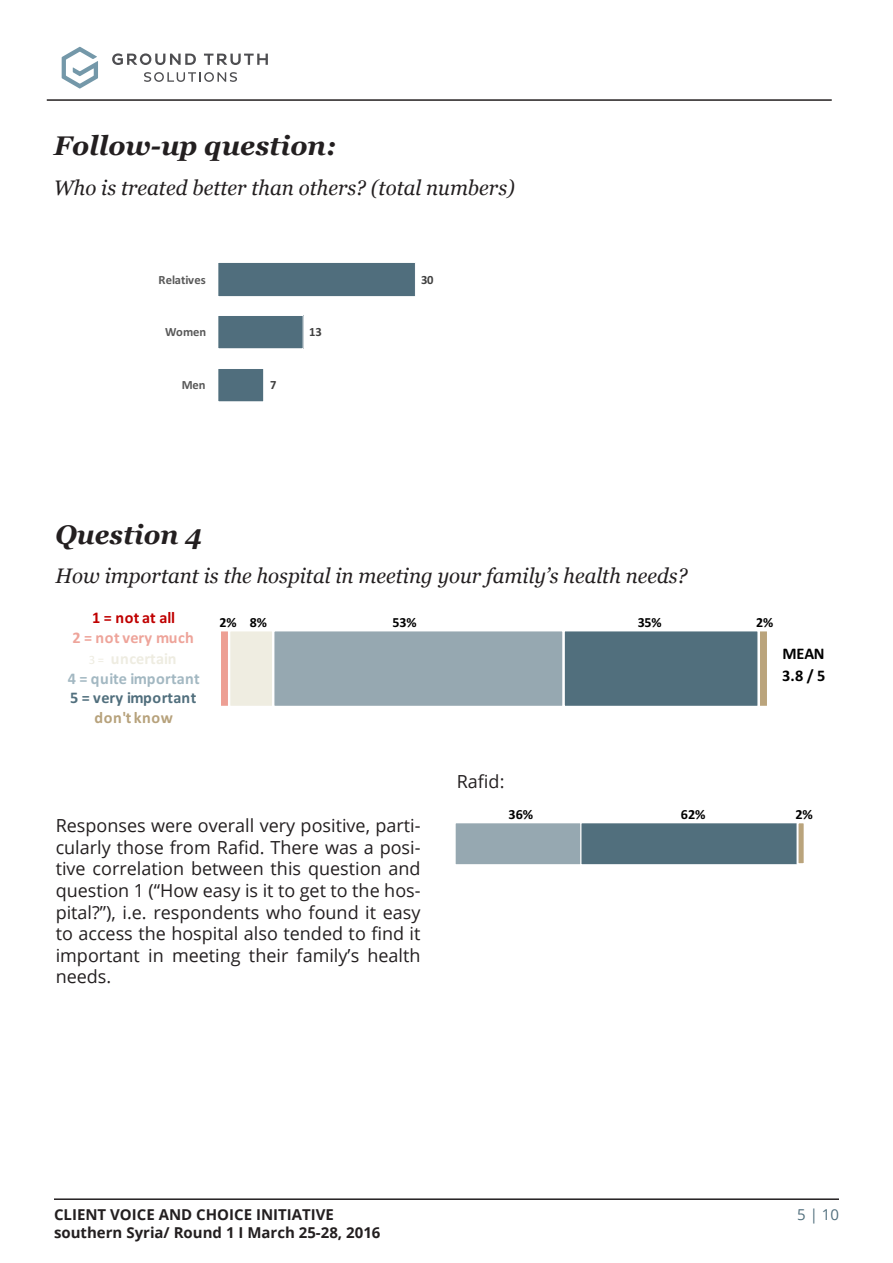
<style>
.page{position:relative;width:893px;height:1263px;background:#fff}
.page>*{position:absolute;margin:0;border:0;box-sizing:border-box;transform-origin:0 0}
.t1{font:italic 700 27px "Georgia";color:#231f20}
.t2{font:italic 21px "Georgia";color:#231f20}
.t3{font:18px/21.6px "Open Sans";color:#231f20;text-align:justify}
.t4{font:700 16.2px/20.4px "Calibri";letter-spacing:.01em;color:#a3b8c2;text-align:center}
.t5{font:700 16.2px "Calibri";letter-spacing:.005em;color:#516f7d}
.t6{font:700 16.2px "Calibri";letter-spacing:.005em;color:#c00000}
.t7{font:700 16.2px "Calibri";letter-spacing:.035em;color:#b7a27c}
.t8{font:700 16.2px/22.5px "Calibri";color:#000}
.t9{font:700 15px/18px "Open Sans";color:#231f20}
.t10{font:15px "Open Sans";color:#516f7d}
.t11{font:700 13.95px "Calibri";letter-spacing:-.005em;color:#000}
.t12{font:700 12.6px "Calibri";letter-spacing:-.005em;color:#595959}
.t13{font:700 12.6px "Calibri";color:#404040}
.s1{color:#eea49a}
.s2{font-weight:400;font-size:12.75px;color:#eeece1}
.s3{color:#eeece1}
</style>
<div class="page">
<svg style="left:62px;top:47px;width:36px;height:42px"></svg>
<svg style="left:112px;top:53px;width:84px;height:12px"></svg>
<svg style="left:204px;top:54px;width:64px;height:11px"></svg>
<svg style="left:144px;top:72px;width:93px;height:10px"></svg>
<hr style="left:47px;top:99px;width:785px;height:2px;background:#231f20">
<hr style="left:54px;top:1198px;width:785px;height:2px;background:#231f20">
<div style="left:455px;top:823px;width:126px;height:42px;background:#96a8b1"></div>
<div style="left:455px;top:822px;width:126px;height:43px;border:1px solid #fff"></div>
<div style="left:581px;top:823px;width:217px;height:42px;background:#516f7d"></div>
<div style="left:580px;top:822px;width:219px;height:43px;border:1px solid #fff"></div>
<svg style="left:797px;top:822px;width:7px;height:43px"></svg>
<div style="left:218px;top:368px;width:46px;height:34px;background:#506e7d"></div>
<div style="left:217px;top:368px;width:47px;height:34px;border:1px solid #fff"></div>
<div style="left:218px;top:315px;width:85px;height:34px;background:#506e7d"></div>
<div style="left:217px;top:315px;width:87px;height:34px;border:1px solid #fff"></div>
<div style="left:218px;top:262px;width:197px;height:35px;background:#506e7d"></div>
<div style="left:217px;top:262px;width:199px;height:35px;border:1px solid #fff"></div>
<div style="left:220px;top:630px;width:9px;height:77px;background:#ed9f94"></div>
<div style="left:219px;top:629px;width:11px;height:79px;border:2px solid #fff"></div>
<div style="left:229px;top:630px;width:44px;height:77px;background:#efede1"></div>
<div style="left:228px;top:629px;width:46px;height:79px;border:2px solid #fff"></div>
<div style="left:273px;top:630px;width:291px;height:77px;background:#96a8b1"></div>
<div style="left:272px;top:629px;width:293px;height:79px;border:2px solid #fff"></div>
<div style="left:564px;top:630px;width:195px;height:77px;background:#516f7d"></div>
<div style="left:562px;top:629px;width:198px;height:79px;border:2px solid #fff"></div>
<svg style="left:758px;top:629px;width:9px;height:79px"></svg>
<h1 class="t1" style="left:54px;top:130px;width:284px">Follow-up question:</h1>
<p class="t2" style="left:54px;top:175px;width:462px">Who is treated better than others? (total numbers)</p>
<p class="t12" style="left:159px;top:272px;width:49px">Relatives</p>
<p class="t13" style="left:421px;top:272px;width:14px">30</p>
<p class="t12" style="left:165px;top:324px;width:42px">Women</p>
<p class="t13" style="left:309px;top:324px;width:14px">13</p>
<p class="t12" style="left:182px;top:377px;width:25px">Men</p>
<p class="t13" style="left:270px;top:377px;width:8px">7</p>
<h1 class="t1" style="left:55px;top:519px;width:148px">Question 4</h1>
<p class="t2" style="left:55px;top:564px;width:634px">How important is the hospital in meeting your family’s health needs?</p>
<p class="t6" style="left:92px;top:608px;width:84px">1 = not at all</p>
<p class="t4" style="left:68px;top:627px;width:134px"><span class="s1">2 = not very much<br></span><span class="s2">3 =</span> <span class="s3">uncertain<br></span>4 = quite important</p>
<p class="t5" style="left:70px;top:688px;width:128px">5 = very important</p>
<p class="t7" style="left:94px;top:708px;width:80px">don't know</p>
<p class="t11" style="left:219px;top:614px;width:49px">2% 8%</p>
<p class="t11" style="left:393px;top:614px;width:26px">53%</p>
<p class="t11" style="left:638px;top:614px;width:26px">35%</p>
<p class="t11" style="left:756px;top:614px;width:19px">2%</p>
<p class="t8" style="left:782px;top:642px;width:45px">MEAN<br>3.8 / 5</p>
<p class="t3" style="left:457px;top:770px;width:49px">Rafid:</p>
<p class="t3" style="left:56px;top:814px;width:366px">Responses were overall very positive, parti&shy;cularly those from Rafid. There was a posi&shy;tive correlation between this question and question 1 (“How easy is it to get to the hos&shy;pital?”), i.e. respondents who found it easy to access the hospital also tended to find it important in meeting their family’s health needs.</p>
<p class="t11" style="left:509px;top:806px;width:26px">36%</p>
<p class="t11" style="left:681px;top:806px;width:26px">62%</p>
<p class="t11" style="left:795px;top:806px;width:19px">2%</p>
<p class="t9" style="left:54px;top:1205px;width:328px">CLIENT VOICE AND CHOICE INITIATIVE southern Syria/ Round 1 I March 25-28, 2016</p>
<p class="t10" style="left:797px;top:1204px;width:43px">5 | 10</p>
</div>
